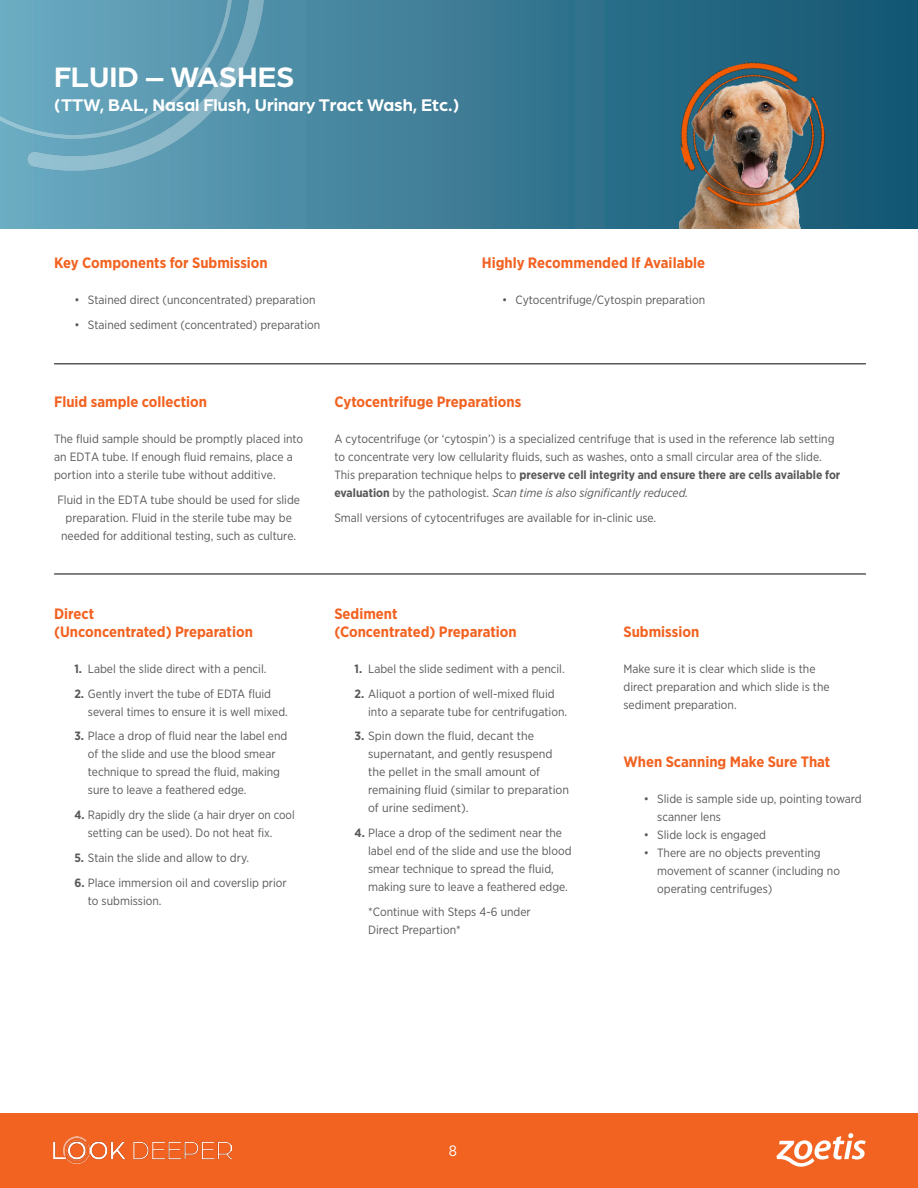
<style>
.page{position:relative;width:918px;height:1188px;background:#fff}
.page>*{position:absolute;margin:0;border:0;box-sizing:border-box;transform-origin:0 0}
.t1{font:700 30px "Arboria";color:#fff}
.t2{font:700 18px "Arboria";color:#fff}
.t3{font:700 15px/18px "Gotham Narrow";color:#f26221}
.t4{font:15px "Gotham Narrow";color:#fff}
.Regular_text{font:12px/18px "Gotham Narrow";color:#585858}
.Unlisted{font:12px "Gotham Narrow";color:#585858}
.s1{font-weight:700}
.s2{font-style:italic}
</style>
<div class="page">
<div style="left:0;top:1114px;width:918px;height:74px;background:#f26221"></div>
<svg style="left:776px;top:1133px;width:90px;height:34px"></svg>
<img style="left:54px;top:1136px;width:177px;height:27px">
<div style="left:0;top:0;width:918px;height:229px;background:linear-gradient(to right,#6ba9c0,#0f536f)"></div>
<hr style="left:54px;top:363px;width:812px;height:1px;background:#585858">
<hr style="left:54px;top:573px;width:812px;height:2px;background:#585858">
<img style="left:0;top:0;width:264px;height:171px">
<img style="left:663px;top:47px;width:177px;height:176px">
<img style="left:679px;top:81px;width:133px;height:148px">
<img style="left:682px;top:116px;width:158px;height:107px">
<p class="t1" style="left:54px;top:57px;width:242px">FLUID – WASHES</p>
<p class="t2" style="left:54px;top:93px;width:407px">(TTW, BAL, Nasal Flush, Urinary Tract Wash, Etc.)</p>
<p class="t3" style="left:54px;top:253px;width:215px">Key Components for Submission</p>
<p class="Regular_text" style="left:74px;top:290px;width:243px">• Stained direct (unconcentrated) preparation</p>
<p class="Regular_text" style="left:74px;top:315px;width:247px">• Stained sediment (concentrated) preparation</p>
<p class="t3" style="left:482px;top:253px;width:225px">Highly Recommended If Available</p>
<p class="Regular_text" style="left:502px;top:290px;width:205px">• Cytocentrifuge/Cytospin preparation</p>
<p class="t3" style="left:54px;top:393px;width:154px">Fluid sample collection</p>
<p class="Regular_text" style="left:54px;top:430px;width:251px">The fluid sample should be promptly placed into an EDTA tube. If enough fluid remains, place a portion into a sterile tube without additive.</p>
<p class="Regular_text" style="left:57px;top:491px;width:244px;text-align:center">Fluid in the EDTA tube should be used for slide preparation. Fluid in the sterile tube may be needed for additional testing, such as culture.</p>
<p class="t3" style="left:54px;top:605px;width:200px">Direct<br>(Unconcentrated) Preparation</p>
<p class="Regular_text" style="left:74px;top:659px;width:194px"><span class="s1">1.</span> Label the slide direct with a pencil.</p>
<p class="Regular_text" style="left:88px;top:684px;width:201px;text-indent:-14px"><span class="s1">2.</span> Gently invert the tube of EDTA fluid several times to ensure it is well mixed.</p>
<p class="Regular_text" style="left:88px;top:727px;width:201px;text-indent:-14px"><span class="s1">3.</span> Place a drop of fluid near the label end of the slide and use the blood smear technique to spread the fluid, making sure to leave a feathered edge.</p>
<p class="Regular_text" style="left:88px;top:806px;width:208px;text-indent:-14px"><span class="s1">4.</span> Rapidly dry the slide (a hair dryer on cool setting can be used). Do not heat fix.</p>
<p class="Regular_text" style="left:74px;top:848px;width:176px"><span class="s1">5.</span> Stain the slide and allow to dry.</p>
<p class="Regular_text" style="left:88px;top:873px;width:200px;text-indent:-14px"><span class="s1">6.</span> Place immersion oil and coverslip prior to submission.</p>
<p class="t3" style="left:334px;top:393px;width:188px">Cytocentrifuge Preparations</p>
<p class="Regular_text" style="left:334px;top:430px;width:508px">A cytocentrifuge (or ‘cytospin’) is a specialized centrifuge that is used in the reference lab setting to concentrate very low cellularity fluids, such as washes, onto a small circular area of the slide.<br>This preparation technique helps to <span class="s1">preserve cell integrity and ensure there are cells available for evaluation</span> by the pathologist. <span class="s2">Scan time is also significantly reduced.</span></p>
<p class="Regular_text" style="left:334px;top:509px;width:323px">Small versions of cytocentrifuges are available for in-clinic use.</p>
<p class="t3" style="left:334px;top:605px;width:184px">Sediment<br>(Concentrated) Preparation</p>
<p class="Regular_text" style="left:355px;top:659px;width:212px"><span class="s1">1.</span> Label the slide sediment with a pencil.</p>
<p class="Regular_text" style="left:368px;top:684px;width:200px;text-indent:-14px"><span class="s1">2.</span> Aliquot a portion of well-mixed fluid into a separate tube for centrifugation.</p>
<p class="Regular_text" style="left:368px;top:727px;width:202px;text-indent:-14px"><span class="s1">3.</span> Spin down the fluid, decant the supernatant, and gently resuspend the pellet in the small amount of remaining fluid (similar to preparation of urine sediment).</p>
<p class="Regular_text" style="left:368px;top:824px;width:205px;text-indent:-14px"><span class="s1">4.</span> Place a drop of the sediment near the label end of the slide and use the blood smear technique to spread the fluid, making sure to leave a feathered edge.</p>
<p class="Unlisted" style="left:368px;top:904px;width:164px">*Continue with Steps 4-6 under</p>
<p class="Unlisted" style="left:368px;top:922px;width:94px">Direct Prepartion*</p>
<p class="t3" style="left:624px;top:623px;width:77px">Submission</p>
<p class="Regular_text" style="left:624px;top:659px;width:208px">Make sure it is clear which slide is the direct preparation and which slide is the sediment preparation.</p>
<p class="t3" style="left:624px;top:753px;width:208px">When Scanning Make Sure That</p>
<p class="Regular_text" style="left:657px;top:789px;width:206px;text-indent:-14px">• Slide is sample side up, pointing toward scanner lens</p>
<p class="Regular_text" style="left:644px;top:825px;width:124px">• Slide lock is engaged</p>
<p class="Regular_text" style="left:657px;top:843px;width:184px;text-indent:-14px">• There are no objects preventing movement of scanner (including no operating centrifuges)</p>
<p class="t4" style="left:449px;top:1142px;width:10px">8</p>
</div>
